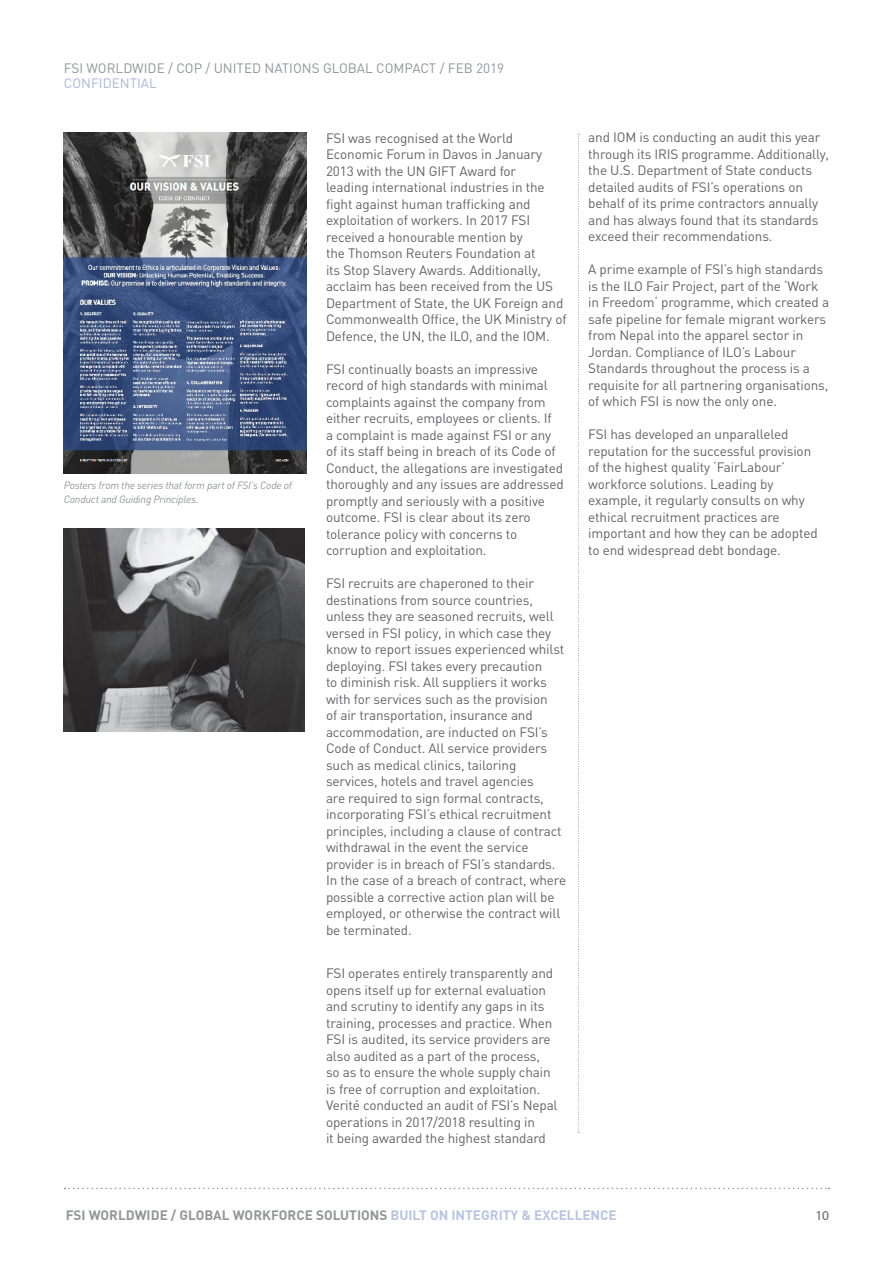
<style>
.page{position:relative;width:893px;height:1263px;background:#fff}
.page>*{position:absolute;margin:0;border:0;box-sizing:border-box;transform-origin:0 0}
.t1{font:13.5px/16.5px "DIN";letter-spacing:-.01em;color:#636366}
.t2{font:700 13.5px "DIN";color:#939598}
.t3{font:13.5px "DIN";color:#939598}
.t4{font:13.5px "DIN";color:#a8b7dd}
.t5{font:13.5px "Myriad Pro";color:#636366}
.t6{font:italic 10.5px/13.5px "DIN";letter-spacing:-.02em;color:#939598}
.s1{color:#b8c4e3}
</style>
<div class="page">
<svg style="left:65px;top:1188px;width:764px;height:1px"></svg>
<svg style="left:578px;top:134px;width:1px;height:999px"></svg>
<img style="left:64px;top:133px;width:242px;height:341px">
<img style="left:64px;top:529px;width:241px;height:202px">
<p class="t3" style="left:64px;top:60px;width:442px">FSI WORLDWIDE / COP / UNITED NATIONS GLOBAL COMPACT / FEB 2019</p>
<p class="t4" style="left:64px;top:75px;width:95px">CONFIDENTIAL</p>
<p class="t6" style="left:64px;top:478px;width:230px">Posters from the series that form part of FSI's Code of<br>Conduct and Guiding Principles.</p>
<p class="t1" style="left:326px;top:130px;width:242px">FSI was recognised at the World Economic Forum in Davos in January 2013 with the UN GIFT Award for<br>leading international industries in the fight against human trafficking and exploitation of workers. In 2017 FSI received a honourable mention by<br>the Thomson Reuters Foundation at<br>its Stop Slavery Awards. Additionally, acclaim has been received from the US Department of State, the UK Foreign and Commonwealth Office, the UK Ministry of Defence, the UN, the ILO, and the IOM.</p>
<p class="t1" style="left:326px;top:361px;width:239px">FSI continually boasts an impressive record of high standards with minimal complaints against the company from either recruits, employees or clients. If<br>a complaint is made against FSI or any of its staff being in breach of its Code of Conduct, the allegations are investigated thoroughly and any issues are addressed promptly and seriously with a positive outcome. FSI is clear about its zero tolerance policy with concerns to corruption and exploitation.</p>
<p class="t1" style="left:326px;top:575px;width:242px">FSI recruits are chaperoned to their destinations from source countries, unless they are seasoned recruits, well versed in FSI policy, in which case they know to report issues experienced whilst deploying. FSI takes every precaution<br>to diminish risk. All suppliers it works with for services such as the provision<br>of air transportation, insurance and accommodation, are inducted on FSI’s Code of Conduct. All service providers such as medical clinics, tailoring services, hotels and travel agencies<br>are required to sign formal contracts, incorporating FSI’s ethical recruitment principles, including a clause of contract withdrawal in the event the service provider is in breach of FSI’s standards.<br>In the case of a breach of contract, where possible a corrective action plan will be employed, or otherwise the contract will be terminated.</p>
<p class="t1" style="left:326px;top:965px;width:233px">FSI operates entirely transparently and opens itself up for external evaluation and scrutiny to identify any gaps in its training, processes and practice. When FSI is audited, its service providers are also audited as a part of the process,<br>so as to ensure the whole supply chain is free of corruption and exploitation.<br>Verité conducted an audit of FSI’s Nepal operations in 2017/2018 resulting in<br>it being awarded the highest standard</p>
<p class="t1" style="left:588px;top:129px;width:242px">and IOM is conducting an audit this year through its IRIS programme. Additionally, the U.S. Department of State conducts detailed audits of FSI’s operations on behalf of its prime contractors annually and has always found that its standards exceed their recommendations.</p>
<p class="t1" style="left:588px;top:261px;width:242px">A prime example of FSI’s high standards is the ILO Fair Project, part of the ‘Work in Freedom‘ programme, which created a safe pipeline for female migrant workers from Nepal into the apparel sector in Jordan. Compliance of ILO’s Labour Standards throughout the process is a requisite for all partnering organisations, of which FSI is now the only one.</p>
<p class="t1" style="left:588px;top:426px;width:231px">FSI has developed an unparalleled reputation for the successful provision of the highest quality ‘FairLabour’ workforce solutions. Leading by example, it regularly consults on why ethical recruitment practices are important and how they can be adopted to end widespread debt bondage.</p>
<p class="t2" style="left:66px;top:1207px;width:553px">FSI WORLDWIDE / GLOBAL WORKFORCE SOLUTIONS <span class="s1">BUILT ON INTEGRITY &amp; EXCELLENCE</span></p>
<p class="t5" style="left:815px;top:1207px;width:15px">10</p>
</div>
